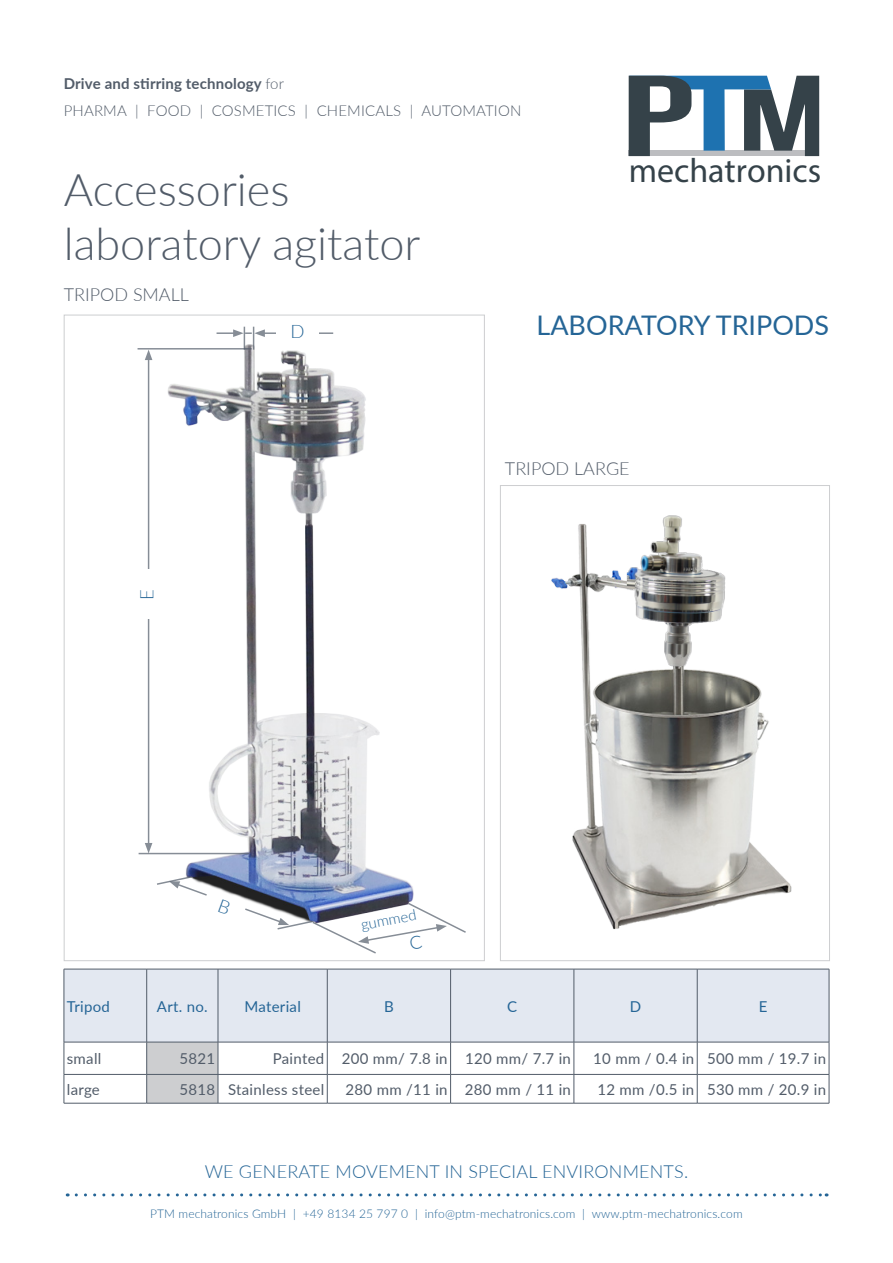
<style>
.page{position:relative;width:893px;height:1263px;background:#fff}
.page>*{position:absolute;margin:0;border:0;box-sizing:border-box;transform-origin:0 0}
.t1{font:300 45px "Lato";color:#525c69}
.t2{font:34.05px "Myriad Pro";color:#354249}
.t3{font:27px "Lato";color:#256596}
.t4{font:300 18.6px "Lato";color:#256596}
.t5{font:300 18px "Lato";letter-spacing:.01em;color:#256596}
.t6{font:300 18px "Lato";color:#525c69}
.t7{font:15px "Lato";letter-spacing:.02em;color:#525c69}
.t8{font:300 15px/27px "Lato";letter-spacing:.01em;color:#525c69}
.Absatzformat_2{font:15px "Lato";letter-spacing:.02em;color:#256596}
.t9{font:300 15px "Lato";color:#256596}
.t10{font:300 12px "Lato";letter-spacing:.01em;color:#256596}
.s1{font-weight:700}
</style>
<div class="page">
<div style="left:65px;top:970px;width:764px;height:72px;background:#e3e8f1"></div>
<hr style="left:64px;top:1042px;width:1px;height:32px;background:#525c69">
<hr style="left:327px;top:1042px;width:1px;height:32px;background:#525c69">
<hr style="left:450px;top:1042px;width:1px;height:32px;background:#525c69">
<hr style="left:574px;top:1042px;width:1px;height:32px;background:#525c69">
<hr style="left:697px;top:1042px;width:1px;height:32px;background:#525c69">
<hr style="left:829px;top:1042px;width:1px;height:32px;background:#525c69">
<hr style="left:64px;top:1074px;width:83px;height:1px;background:#525c69">
<svg style="left:64px;top:1075px;width:1px;height:28px"></svg>
<hr style="left:218px;top:1074px;width:109px;height:1px;background:#525c69">
<svg style="left:146px;top:1043px;width:73px;height:60px;background:#c7c8cb"></svg>
<hr style="left:327px;top:1074px;width:124px;height:1px;background:#525c69">
<svg style="left:327px;top:1074px;width:1px;height:29px"></svg>
<hr style="left:451px;top:1074px;width:123px;height:1px;background:#525c69">
<svg style="left:450px;top:1074px;width:1px;height:29px"></svg>
<hr style="left:574px;top:1074px;width:123px;height:1px;background:#525c69">
<svg style="left:574px;top:1075px;width:1px;height:28px"></svg>
<hr style="left:697px;top:1074px;width:132px;height:1px;background:#525c69">
<svg style="left:697px;top:1074px;width:1px;height:29px"></svg>
<svg style="left:829px;top:1074px;width:1px;height:29px"></svg>
<hr style="left:64px;top:1103px;width:83px;height:1px;background:#525c69">
<hr style="left:147px;top:1103px;width:71px;height:1px;background:#525c69">
<hr style="left:218px;top:1103px;width:109px;height:1px;background:#525c69">
<hr style="left:327px;top:1103px;width:124px;height:1px;background:#525c69">
<hr style="left:451px;top:1103px;width:123px;height:1px;background:#525c69">
<hr style="left:574px;top:1103px;width:123px;height:1px;background:#525c69">
<hr style="left:697px;top:1103px;width:132px;height:1px;background:#525c69">
<hr style="left:64px;top:969px;width:83px;height:1px;background:#525c69">
<hr style="left:64px;top:969px;width:1px;height:73px;background:#525c69">
<hr style="left:147px;top:969px;width:71px;height:1px;background:#525c69">
<hr style="left:146px;top:969px;width:1px;height:73px;background:#525c69">
<hr style="left:218px;top:969px;width:109px;height:1px;background:#525c69">
<hr style="left:218px;top:969px;width:1px;height:73px;background:#525c69">
<hr style="left:327px;top:969px;width:124px;height:1px;background:#525c69">
<hr style="left:327px;top:969px;width:1px;height:73px;background:#525c69">
<hr style="left:451px;top:969px;width:123px;height:1px;background:#525c69">
<hr style="left:450px;top:969px;width:1px;height:73px;background:#525c69">
<hr style="left:574px;top:969px;width:123px;height:1px;background:#525c69">
<hr style="left:574px;top:969px;width:1px;height:73px;background:#525c69">
<hr style="left:697px;top:969px;width:132px;height:1px;background:#525c69">
<hr style="left:697px;top:969px;width:1px;height:73px;background:#525c69">
<hr style="left:829px;top:969px;width:1px;height:73px;background:#525c69">
<hr style="left:64px;top:1042px;width:83px;height:1px;background:#525c69">
<hr style="left:147px;top:1042px;width:71px;height:1px;background:#525c69">
<hr style="left:218px;top:1042px;width:109px;height:1px;background:#525c69">
<hr style="left:327px;top:1042px;width:124px;height:1px;background:#525c69">
<hr style="left:451px;top:1042px;width:123px;height:1px;background:#525c69">
<hr style="left:574px;top:1042px;width:123px;height:1px;background:#525c69">
<hr style="left:697px;top:1042px;width:132px;height:1px;background:#525c69">
<img style="left:137px;top:326px;width:251px;height:549px">
<img style="left:551px;top:524px;width:241px;height:406px">
<hr style="left:138px;top:348px;width:114px;height:2px;background:#525c69">
<hr style="left:139px;top:853px;width:110px;height:1px;background:#525c69">
<hr style="left:148px;top:358px;width:1px;height:487px;background:#525c69">
<svg style="left:145px;top:350px;width:7px;height:10px"></svg>
<svg style="left:145px;top:843px;width:7px;height:10px"></svg>
<div style="left:139px;top:569px;width:20px;height:50px;background:#fff"></div>
<hr style="left:263px;top:332px;width:70px;height:2px;background:#525c69">
<svg style="left:217px;top:327px;width:48px;height:23px"></svg>
<div style="left:276px;top:323px;width:43px;height:20px;background:#fff"></div>
<img style="left:627px;top:485px;width:202px;height:184px">
<svg style="left:629px;top:76px;width:190px;height:80px"></svg>
<svg style="left:76px;top:1193px;width:751px;height:3px"></svg>
<svg style="left:157px;top:875px;width:309px;height:79px"></svg>
<p class="t8" style="left:64px;top:69px;width:459px"><span class="s1">Drive and stirring technology</span> for<br>PHARMA | FOOD | COSMETICS | CHEMICALS | AUTOMATION</p>
<p class="t1" style="left:64px;top:159px;width:227px">Accessories</p>
<p class="t1" style="left:64px;top:213px;width:358px">laboratory agitator</p>
<p class="t6" style="left:64px;top:282px;width:127px">TRIPOD SMALL</p>
<p class="t4" style="left:290px;top:318px;width:16px">D</p>
<h2 class="t2" style="left:629px;top:150px;width:194px">mechatronics</h2>
<p class="t3" style="left:536px;top:306px;width:294px">LABORATORY TRIPODS</p>
<p class="t4" style="left:134px;top:600px;width:12px;rotate:-90deg">E</p>
<p class="t6" style="left:505px;top:456px;width:126px">TRIPOD LARGE</p>
<p class="t9" style="left:359px;top:915px;width:58px;rotate:-11deg">gummed</p>
<p class="Absatzformat_2" style="left:67px;top:995px;width:45px">Tripod</p>
<p class="Absatzformat_2" style="left:157px;top:995px;width:52px">Art. no.</p>
<p class="Absatzformat_2" style="left:244px;top:995px;width:58px">Material</p>
<p class="Absatzformat_2" style="left:384px;top:995px;width:11px">B</p>
<p class="Absatzformat_2" style="left:507px;top:995px;width:12px">C</p>
<p class="Absatzformat_2" style="left:630px;top:995px;width:13px">D</p>
<p class="Absatzformat_2" style="left:759px;top:995px;width:10px">E</p>
<p class="t7" style="left:67px;top:1048px;width:36px">small</p>
<p class="t7" style="left:179px;top:1048px;width:37px">5821</p>
<p class="t7" style="left:273px;top:1048px;width:53px">Painted</p>
<p class="t7" style="left:342px;top:1048px;width:107px">200 mm/ 7.8 in</p>
<p class="t7" style="left:465px;top:1048px;width:107px">120 mm/ 7.7 in</p>
<p class="t7" style="left:593px;top:1048px;width:103px">10 mm / 0.4 in</p>
<p class="t7" style="left:707px;top:1048px;width:121px">500 mm / 19.7 in</p>
<p class="t7" style="left:67px;top:1079px;width:35px">large</p>
<p class="t7" style="left:179px;top:1079px;width:37px">5818</p>
<p class="t7" style="left:228px;top:1079px;width:98px">Stainless steel</p>
<p class="t7" style="left:346px;top:1079px;width:104px">280 mm /11 in</p>
<p class="t7" style="left:465px;top:1079px;width:108px">280 mm / 11 in</p>
<p class="t7" style="left:597px;top:1079px;width:98px">12 mm /0.5 in</p>
<p class="t7" style="left:707px;top:1079px;width:121px">530 mm / 20.9 in</p>
<p class="t5" style="left:205px;top:1158px;width:485px">WE GENERATE MOVEMENT IN SPECIAL ENVIRONMENTS.</p>
<p class="t10" style="left:150px;top:1206px;width:594px">PTM mechatronics GmbH | +49 8134 25 797 0 | info@ptm-mechatronics.com | www.ptm-mechatronics.com</p>
</div>
